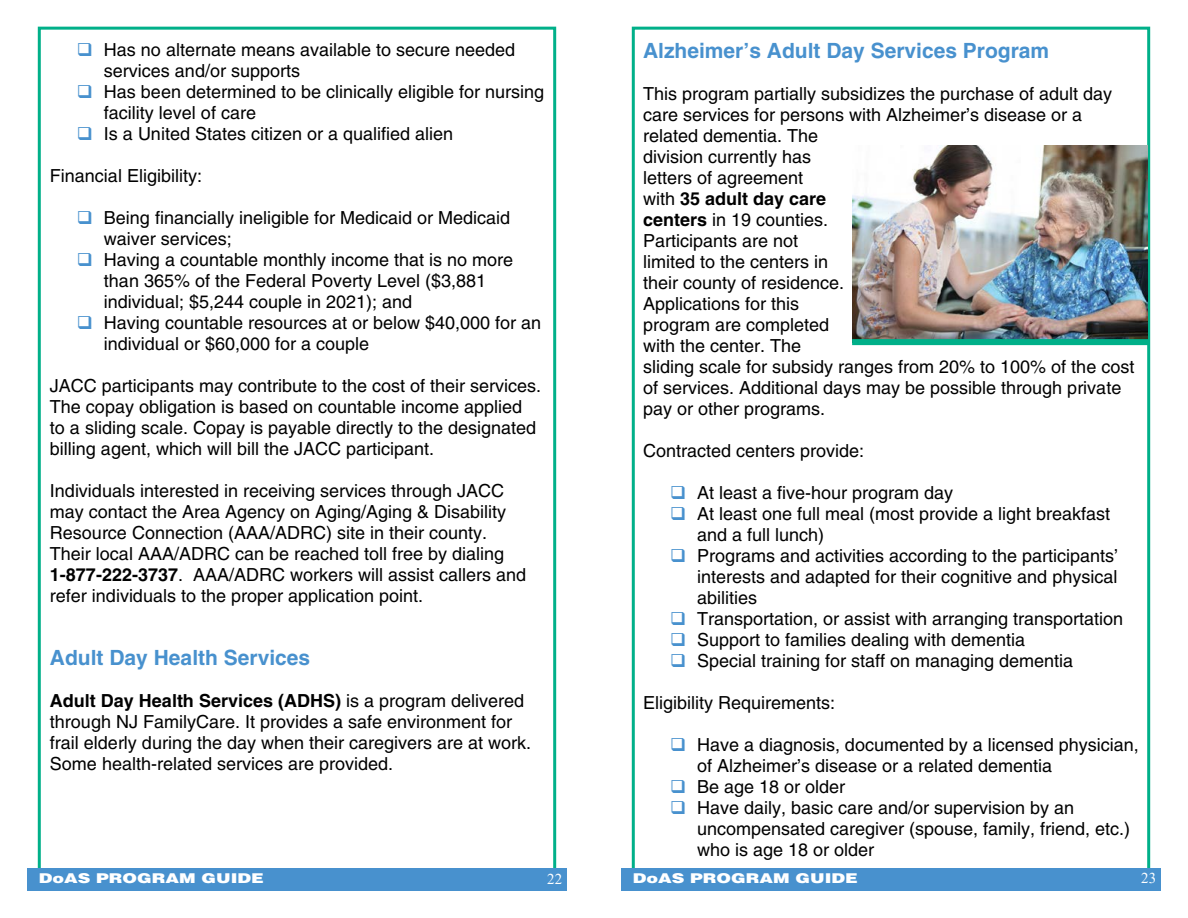
<style>
.page{position:relative;width:1188px;height:918px;background:#fff}
.page>*{position:absolute;margin:0;border:0;box-sizing:border-box;transform-origin:0 0}
.t1{font:700 21px "Helvetica";color:#4891ce}
.t2{font:18px/21px "Helvetica";color:#000}
.t3{font:15px "Times New Roman";color:#fff}
.t4{font:900 13.5px "Helvetica";color:#fff;scale:1.3 1}
.s1{color:#4891ce}
.s2{font-weight:700}
</style>
<div class="page">
<div style="left:38px;top:27px;width:518px;height:849px;background:#fff;border:3px solid #00b089"></div>
<div style="left:27px;top:868px;width:540px;height:23px;background:#4891ce"></div>
<div style="left:632px;top:27px;width:518px;height:849px;background:#fff;border:3px solid #00b089"></div>
<div style="left:621px;top:868px;width:540px;height:23px;background:#4891ce"></div>
<img style="left:853px;top:146px;width:294px;height:193px">
<div style="left:852px;top:339px;width:297px;height:6px;background:#00b089"></div>
<p class="t2" style="left:104px;top:39px;width:413px;text-indent:-27px"><span class="s1">❑</span> Has no alternate means available to secure needed services and/or supports</p>
<p class="t2" style="left:104px;top:81px;width:442px;text-indent:-27px"><span class="s1">❑</span> Has been determined to be clinically eligible for nursing facility level of care</p>
<p class="t2" style="left:77px;top:123px;width:378px"><span class="s1">❑</span> Is a United States citizen or a qualified alien</p>
<p class="t2" style="left:50px;top:165px;width:154px">Financial Eligibility:</p>
<p class="t2" style="left:104px;top:207px;width:408px;text-indent:-27px"><span class="s1">❑</span> Being financially ineligible for Medicaid or Medicaid waiver services;</p>
<p class="t2" style="left:104px;top:249px;width:411px;text-indent:-27px"><span class="s1">❑</span> Having a countable monthly income that is no more than 365% of the Federal Poverty Level ($3,881 individual; $5,244 couple in 2021); and</p>
<p class="t2" style="left:104px;top:312px;width:439px;text-indent:-27px"><span class="s1">❑</span> Having countable resources at or below $40,000 for an individual or $60,000 for a couple</p>
<p class="t2" style="left:50px;top:375px;width:493px">JACC participants may contribute to the cost of their services.<br>The copay obligation is based on countable income applied to a sliding scale. Copay is payable directly to the designated billing agent, which will bill the JACC participant.</p>
<p class="t2" style="left:50px;top:480px;width:458px;text-align:justify">Individuals interested in receiving services through JACC may contact the Area Agency on Aging/Aging &amp; Disability Resource Connection (AAA/ADRC) site in their county.</p>
<p class="t2" style="left:50px;top:543px;width:478px">Their local AAA/ADRC can be reached toll free by dialing<br><span class="s2">1-877-222-3737</span>. AAA/ADRC workers will assist callers and refer individuals to the proper application point.</p>
<p class="t1" style="left:50px;top:645px;width:262px">Adult Day Health Services</p>
<p class="t2" style="left:50px;top:690px;width:483px"><span class="s2">Adult Day Health Services (ADHS)</span> is a program delivered through NJ FamilyCare. It provides a safe environment for frail elderly during the day when their caregivers are at work.<br>Some health-related services are provided.</p>
<p class="t1" style="left:643px;top:38px;width:408px">Alzheimer’s Adult Day Services Program</p>
<p class="t2" style="left:643px;top:83px;width:493px">This program partially subsidizes the purchase of adult day care services for persons with Alzheimer’s disease or a related dementia. The<br>division currently has<br>letters of agreement<br>with <span class="s2">35 adult day care<br>centers</span> in 19 counties.<br>Participants are not<br>limited to the centers in<br>their county of residence.<br>Applications for this<br>program are completed<br>with the center. The<br>sliding scale for subsidy ranges from 20% to 100% of the cost of services. Additional days may be possible through private pay or other programs.</p>
<p class="t2" style="left:643px;top:440px;width:223px">Contracted centers provide:</p>
<p class="t2" style="left:670px;top:482px;width:285px"><span class="s1">❑</span> At least a five-hour program day</p>
<p class="t2" style="left:697px;top:503px;width:415px;text-indent:-27px"><span class="s1">❑</span> At least one full meal (most provide a light breakfast and a full lunch)</p>
<p class="t2" style="left:697px;top:545px;width:423px;text-align:justify;text-indent:-27px"><span class="s1">❑</span> Programs and activities according to the participants’ interests and adapted for their cognitive and physical abilities</p>
<p class="t2" style="left:670px;top:608px;width:455px"><span class="s1">❑</span> Transportation, or assist with arranging transportation</p>
<p class="t2" style="left:670px;top:629px;width:357px"><span class="s1">❑</span> Support to families dealing with dementia</p>
<p class="t2" style="left:670px;top:650px;width:405px"><span class="s1">❑</span> Special training for staff on managing dementia</p>
<p class="t2" style="left:643px;top:692px;width:194px">Eligibility Requirements:</p>
<p class="t2" style="left:697px;top:734px;width:443px;text-indent:-27px"><span class="s1">❑</span> Have a diagnosis, documented by a licensed physician, of Alzheimer’s disease or a related dementia</p>
<p class="t2" style="left:670px;top:776px;width:177px"><span class="s1">❑</span> Be age 18 or older</p>
<p class="t2" style="left:697px;top:797px;width:435px;text-indent:-27px"><span class="s1">❑</span> Have daily, basic care and/or supervision by an uncompensated caregiver (spouse, family, friend, etc.) who is age 18 or older</p>
<p class="t4" style="left:39px;top:870px;width:175px">DoAS PROGRAM GUIDE</p>
<p class="t3" style="left:547px;top:869px;width:16px">22</p>
<p class="t4" style="left:633px;top:870px;width:175px">DoAS PROGRAM GUIDE</p>
<p class="t3" style="left:1141px;top:867px;width:16px">23</p>
</div>
